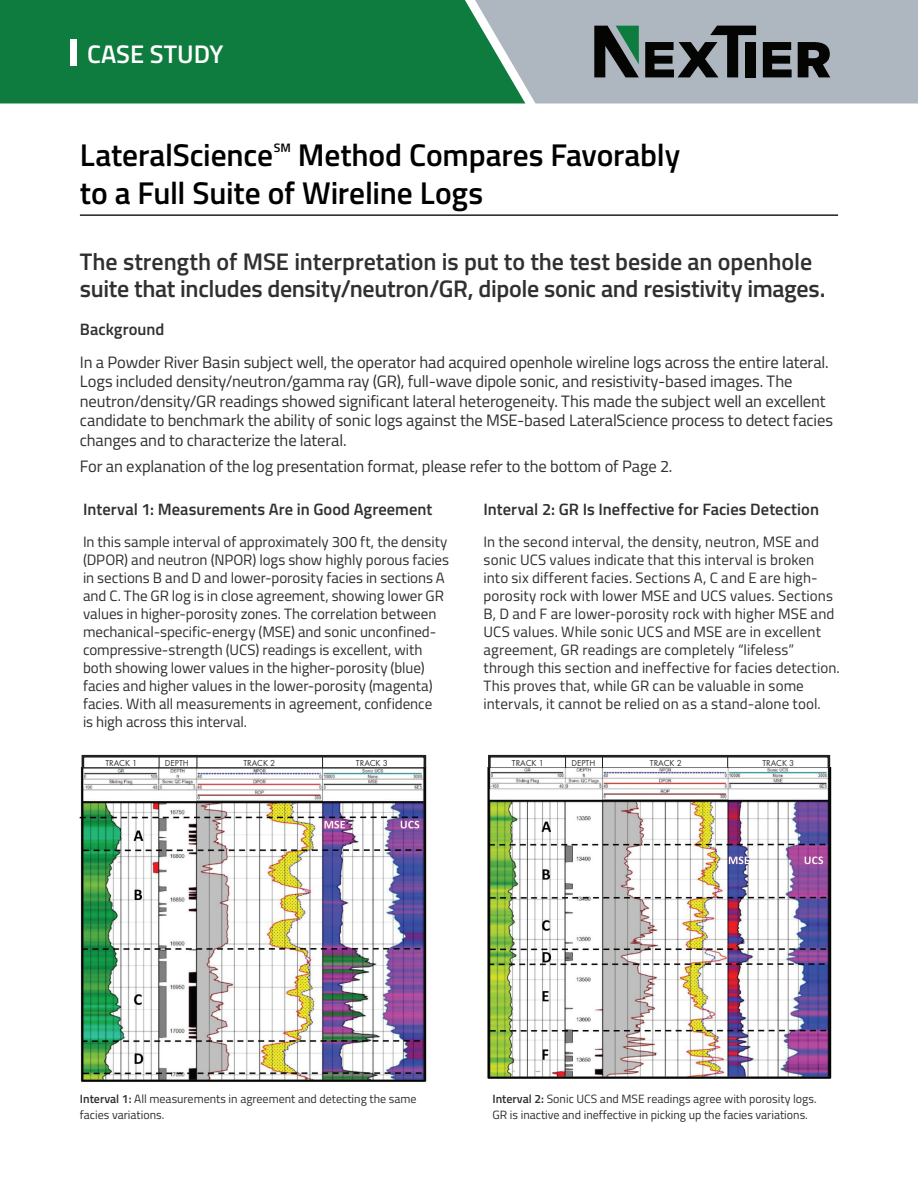
<style>
.page{position:relative;width:918px;height:1188px;background:#fff}
.page>*{position:absolute;margin:0;border:0;box-sizing:border-box;transform-origin:0 0}
.t1{font:600 31.5px/37.5px "Cairo";letter-spacing:-.005em;color:#000}
.t2{font:600 25.5px "Cairo";color:#fff}
.t3{font:600 24px/27px "Cairo";letter-spacing:-.01em;color:#312f30}
.t4{font:16.5px/19.5px "Cairo";letter-spacing:-.01em;color:#312f30}
.t5{font:600 16.5px "Cairo";color:#312f30}
.t6{font:15px/18px "Cairo";color:#312f30}
.t7{font:600 12.3px "Cairo";color:#000}
.t8{font:12px/16.5px "Cairo";color:#312f30}
.t9{font:9px "Futura PT";color:#312f30}
.s1{font-weight:600}
</style>
<div class="page">
<div style="left:0;top:0;width:466px;height:104px;background:#0e7c3e"></div>
<svg style="left:466px;top:0;width:452px;height:104px;background:#a3b4b6"></svg>
<div style="left:71px;top:40px;width:6px;height:26px;background:#fff"></div>
<svg style="left:763px;top:42px;width:29px;height:35px"></svg>
<svg style="left:645px;top:26px;width:111px;height:51px;background:#606669"></svg>
<div style="left:745px;top:42px;width:11px;height:35px;background:#040503"></div>
<svg style="left:798px;top:42px;width:32px;height:35px"></svg>
<svg style="left:594px;top:26px;width:45px;height:51px;background:#385146"></svg>
<hr style="left:80px;top:214px;width:758px;height:2px;background:#231f20">
<img style="left:79px;top:767px;width:348px;height:315px">
<div style="left:82px;top:755px;width:344px;height:14px;border:3px solid #231f20"></div>
<img style="left:487px;top:768px;width:345px;height:311px">
<div style="left:488px;top:755px;width:342px;height:14px;border:3px solid #231f20"></div>
<h2 class="t2" style="left:87px;top:35px;width:138px">CASE STUDY</h2>
<h1 class="t1" style="left:80px;top:137px;width:195px">LateralScience</h1>
<p class="t7" style="left:274px;top:138px;width:19px">SM</p>
<h1 class="t1" style="left:80px;top:137px;width:602px;text-indent:218px">Method Compares Favorably to a Full Suite of Wireline Logs</h1>
<h3 class="t3" style="left:80px;top:248px;width:747px">The strength of MSE interpretation is put to the test beside an openhole suite that includes density/neutron/GR, dipole sonic and resistivity images.</h3>
<p class="t5" style="left:80px;top:317px;width:86px">Background</p>
<p class="t4" style="left:80px;top:352px;width:755px">In a Powder River Basin subject well, the operator had acquired openhole wireline logs across the entire lateral.<br>Logs included density/neutron/gamma ray (GR), full-wave dipole sonic, and resistivity-based images. The neutron/density/GR readings showed significant lateral heterogeneity. This made the subject well an excellent candidate to benchmark the ability of sonic logs against the MSE-based LateralScience process to detect facies changes and to characterize the lateral.</p>
<p class="t4" style="left:80px;top:457px;width:594px">For an explanation of the log presentation format, please refer to the bottom of Page 2.</p>
<p class="t5" style="left:83px;top:497px;width:351px">Interval 1: Measurements Are in Good Agreement</p>
<p class="t6" style="left:83px;top:533px;width:368px">In this sample interval of approximately 300 ft, the density (DPOR) and neutron (NPOR) logs show highly porous facies in sections B and D and lower-porosity facies in sections A and C. The GR log is in close agreement, showing lower GR values in higher-porosity zones. The correlation between mechanical-specific-energy (MSE) and sonic unconfined&shy;compressive-strength (UCS) readings is excellent, with both showing lower values in the higher-porosity (blue) facies and higher values in the lower-porosity (magenta) facies. With all measurements in agreement, confidence<br>is high across this interval.</p>
<p class="t5" style="left:484px;top:497px;width:337px">Interval 2: GR Is Ineffective for Facies Detection</p>
<p class="t6" style="left:484px;top:533px;width:358px">In the second interval, the density, neutron, MSE and sonic UCS values indicate that this interval is broken into six different facies. Sections A, C and E are high&shy;porosity rock with lower MSE and UCS values. Sections B, D and F are lower-porosity rock with higher MSE and UCS values. While sonic UCS and MSE are in excellent agreement, GR readings are completely “lifeless” through this section and ineffective for facies detection.<br>This proves that, while GR can be valuable in some intervals, it cannot be relied on as a stand-alone tool.</p>
<p class="t9" style="left:105px;top:758px;width:33px">TRACK 1</p>
<p class="t9" style="left:165px;top:758px;width:25px">DEPTH</p>
<p class="t9" style="left:243px;top:758px;width:33px">TRACK 2</p>
<p class="t9" style="left:356px;top:758px;width:33px">TRACK 3</p>
<p class="t9" style="left:512px;top:758px;width:33px">TRACK 1</p>
<p class="t9" style="left:571px;top:758px;width:25px">DEPTH</p>
<p class="t9" style="left:650px;top:758px;width:33px">TRACK 2</p>
<p class="t9" style="left:762px;top:758px;width:33px">TRACK 3</p>
<p class="t8" style="left:80px;top:1090px;width:338px"><span class="s1">Interval 1:</span> All measurements in agreement and detecting the same facies variations.</p>
<p class="t8" style="left:492px;top:1090px;width:326px"><span class="s1">Interval 2:</span> Sonic UCS and MSE readings agree with porosity logs.<br>GR is inactive and ineffective in picking up the facies variations.</p>
</div>
